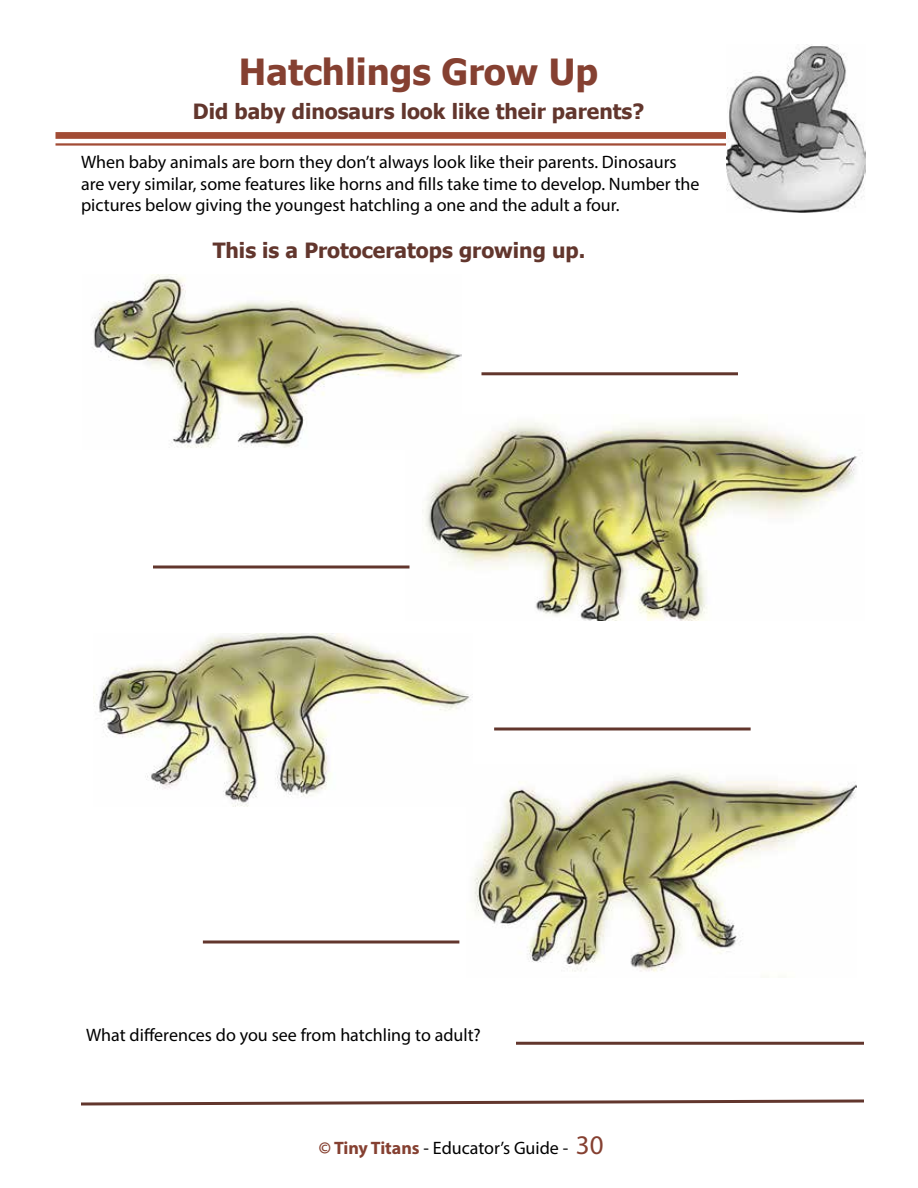
<style>
.page{position:relative;width:918px;height:1188px;background:#fff}
.page>*{position:absolute;margin:0;border:0;box-sizing:border-box;transform-origin:0 0}
.t1{font:700 36px "Tahoma";color:#854031}
.t2{font:700 21px "Tahoma";color:#62362d}
.t3{font:18px/21.6px "Myriad Pro";color:#000}
.s1{font-weight:700;color:#854031}
.s2{font-size:27px;color:#854031}
</style>
<div class="page">
<div style="left:56px;top:132px;width:810px;height:7px;background:#a24c35"></div>
<hr style="left:56px;top:143px;width:810px;height:3px;background:#a24c35">
<img style="left:726px;top:45px;width:139px;height:168px">
<img style="left:96px;top:634px;width:375px;height:172px">
<img style="left:92px;top:274px;width:369px;height:174px">
<img style="left:467px;top:764px;width:389px;height:208px">
<img style="left:405px;top:414px;width:452px;height:206px">
<hr style="left:481px;top:372px;width:257px;height:3px;background:#62362d">
<hr style="left:153px;top:566px;width:257px;height:2px;background:#62362d">
<hr style="left:494px;top:728px;width:257px;height:2px;background:#62362d">
<svg style="left:203px;top:940px;width:256px;height:4px"></svg>
<hr style="left:516px;top:1042px;width:348px;height:3px;background:#62362d">
<svg style="left:81px;top:1099px;width:783px;height:7px"></svg>
<h1 class="t1" style="left:239px;top:47px;width:361px">Hatchlings Grow Up</h1>
<p class="t2" style="left:193px;top:97px;width:453px">Did baby dinosaurs look like their parents?</p>
<p class="t3" style="left:81px;top:151px;width:620px">When baby animals are born they don’t always look like their parents. Dinosaurs are very similar, some features like horns and fills take time to develop. Number the pictures below giving the youngest hatchling a one and the adult a four.</p>
<p class="t2" style="left:213px;top:236px;width:374px">This is a Protoceratops growing up.</p>
<p class="t3" style="left:86px;top:1024px;width:396px">What differences do you see from hatchling to adult?</p>
<p class="t3" style="left:319px;top:1137px;width:286px"><span class="s1">© Tiny Titans</span> - Educator’s Guide - <span class="s2">30</span></p>
</div>
